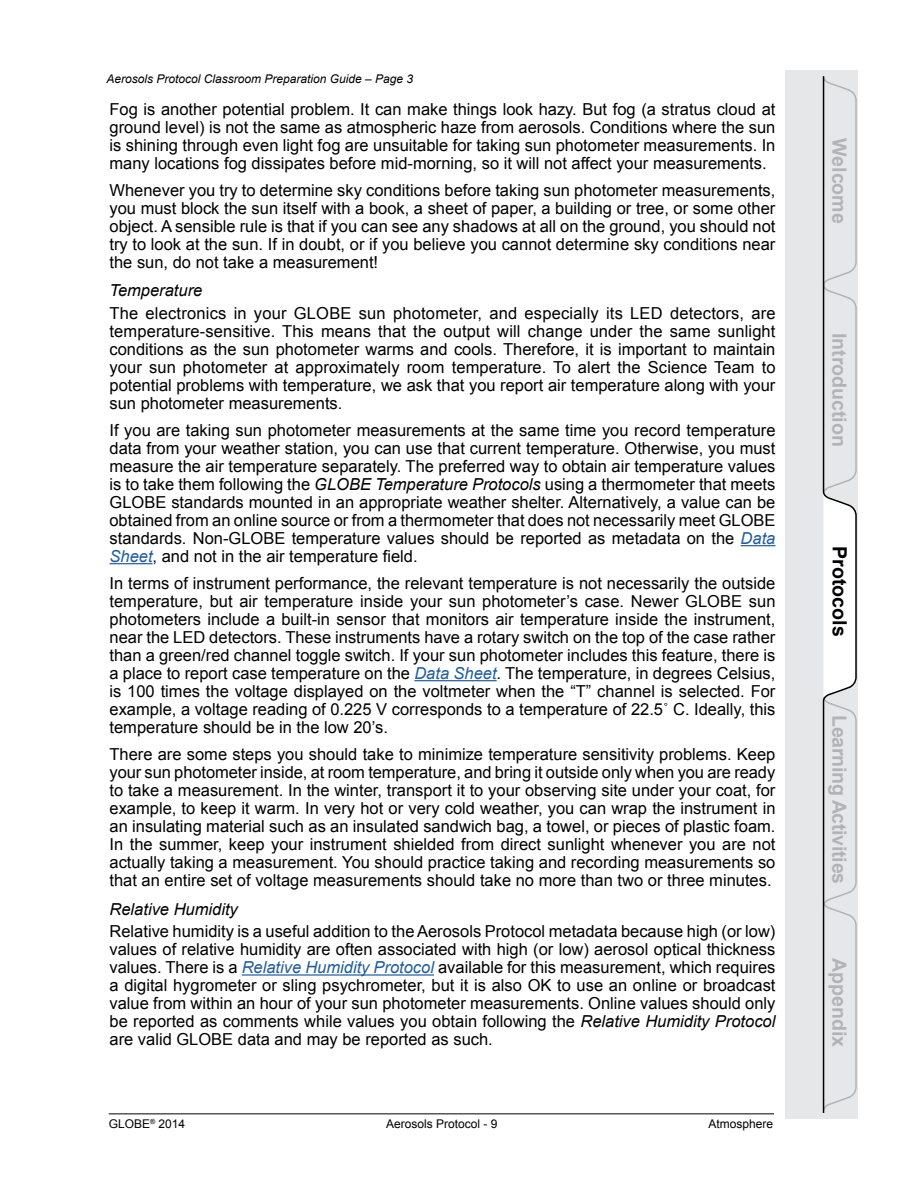
<style>
.page{position:relative;width:918px;height:1188px;background:#fff}
.page>*{position:absolute;margin:0;border:0;box-sizing:border-box;transform-origin:0 0}
.t1{font:700 19.65px "Arial";color:#b1b4b6}
.t2{font:700 19.65px "Arial";color:#000}
.t3{font:16.5px/18px "Arial";color:#000;text-align:justify}
.t4{font:italic 16.5px "Arial";color:#000}
.t5{font:italic 12px "Arial";color:#000}
.t6{font:12px "Arial";color:#000}
.s1{font-style:italic}
.s2{font-style:italic;color:#215e9e}
</style>
<div class="page">
<hr style="left:109px;top:1113px;width:665px;height:1px;background:#000">
<div style="left:785px;top:70px;width:73px;height:1049px;background:#e6e7e8"></div>
<svg style="left:822px;top:76px;width:35px;height:1037px"></svg>
<hr style="left:741px;top:545px;width:34px;height:1px;background:#215e9e">
<hr style="left:110px;top:563px;width:43px;height:1px;background:#215e9e">
<hr style="left:414px;top:680px;width:83px;height:1px;background:#215e9e">
<hr style="left:242px;top:974px;width:192px;height:2px;background:#215e9e">
<p class="t5" style="left:106px;top:71px;width:308px">Aerosols Protocol Classroom Preparation Guide – Page 3</p>
<p class="t3" style="left:110px;top:100px;width:668px">Fog is another potential problem. It can make things look hazy. But fog (a stratus cloud at ground level) is not the same as atmospheric haze from aerosols. Conditions where the sun is shining through even light fog are unsuitable for taking sun photometer measurements. In many locations fog dissipates before mid-morning, so it will not affect your measurements.</p>
<p class="t3" style="left:110px;top:181px;width:667px">Whenever you try to determine sky conditions before taking sun photometer measurements, you must block the sun itself with a book, a sheet of paper, a building or tree, or some other object. A sensible rule is that if you can see any shadows at all on the ground, you should not try to look at the sun. If in doubt, or if you believe you cannot determine sky conditions near the sun, do not take a measurement!</p>
<p class="t4" style="left:110px;top:280px;width:94px">Temperature</p>
<p class="t3" style="left:110px;top:304px;width:668px">The electronics in your GLOBE sun photometer, and especially its LED detectors, are temperature-sensitive. This means that the output will change under the same sunlight conditions as the sun photometer warms and cools. Therefore, it is important to maintain your sun photometer at approximately room temperature. To alert the Science Team to potential problems with temperature, we ask that you report air temperature along with your sun photometer measurements.</p>
<p class="t3" style="left:110px;top:421px;width:668px">If you are taking sun photometer measurements at the same time you record temperature data from your weather station, you can use that current temperature. Otherwise, you must measure the air temperature separately. The preferred way to obtain air temperature values is to take them following the <span class="s1">GLOBE Temperature Protocols</span> using a thermometer that meets GLOBE standards mounted in an appropriate weather shelter. Alternatively, a value can be obtained from an online source or from a thermometer that does not necessarily meet GLOBE standards. Non-GLOBE temperature values should be reported as metadata on the <span class="s2">Data Sheet</span>, and not in the air temperature field.</p>
<p class="t3" style="left:110px;top:574px;width:668px">In terms of instrument performance, the relevant temperature is not necessarily the outside temperature, but air temperature inside your sun photometer’s case. Newer GLOBE sun photometers include a built-in sensor that monitors air temperature inside the instrument, near the LED detectors. These instruments have a rotary switch on the top of the case rather than a green/red channel toggle switch. If your sun photometer includes this feature, there is a place to report case temperature on the <span class="s2">Data Sheet</span>. The temperature, in degrees Celsius, is 100 times the voltage displayed on the voltmeter when the “T” channel is selected. For example, a voltage reading of 0.225 V corresponds to a temperature of 22.5˚ C. Ideally, this temperature should be in the low 20’s.</p>
<p class="t3" style="left:110px;top:745px;width:668px">There are some steps you should take to minimize temperature sensitivity problems. Keep your sun photometer inside, at room temperature, and bring it outside only when you are ready to take a measurement. In the winter, transport it to your observing site under your coat, for example, to keep it warm. In very hot or very cold weather, you can wrap the instrument in an insulating material such as an insulated sandwich bag, a towel, or pieces of plastic foam.<br>In the summer, keep your instrument shielded from direct sunlight whenever you are not actually taking a measurement. You should practice taking and recording measurements so that an entire set of voltage measurements should take no more than two or three minutes.</p>
<p class="t4" style="left:110px;top:898px;width:130px">Relative Humidity</p>
<p class="t3" style="left:110px;top:923px;width:668px">Relative humidity is a useful addition to the Aerosols Protocol metadata because high (or low) values of relative humidity are often associated with high (or low) aerosol optical thickness values. There is a <span class="s2">Relative Humidity Protocol</span> available for this measurement, which requires a digital hygrometer or sling psychrometer, but it is also OK to use an online or broadcast value from within an hour of your sun photometer measurements. Online values should only be reported as comments while values you obtain following the <span class="s1">Relative Humidity Protocol </span>are valid GLOBE data and may be reported as such.</p>
<p class="t6" style="left:109px;top:1116px;width:78px">GLOBE<sup>®</sup> 2014</p>
<p class="t6" style="left:386px;top:1116px;width:113px">Aerosols Protocol - 9</p>
<p class="t6" style="left:709px;top:1116px;width:66px">Atmosphere</p>
<p class="t1" style="left:852px;top:138px;width:87px;rotate:90deg">Welcome</p>
<p class="t1" style="left:852px;top:333px;width:116px;rotate:90deg">Introduction</p>
<p class="t2" style="left:853px;top:546px;width:92px;rotate:90deg">Protocols</p>
<p class="t1" style="left:853px;top:715px;width:171px;rotate:90deg">Learning Activities</p>
<p class="t1" style="left:853px;top:958px;width:91px;rotate:90deg">Appendix</p>
</div>
